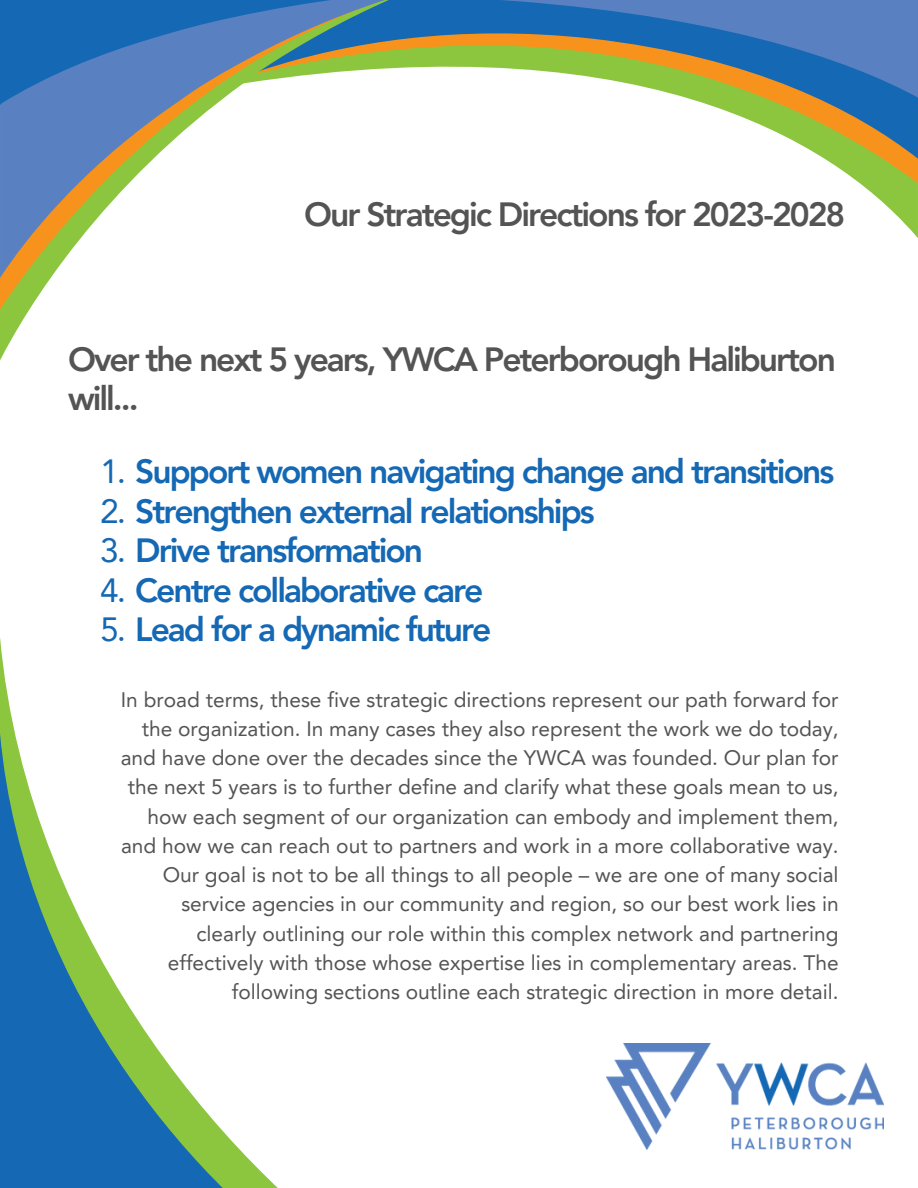
<style>
.page{position:relative;width:918px;height:1188px;background:#fff}
.page>*{position:absolute;margin:0;border:0;box-sizing:border-box;transform-origin:0 0}
.t1{font:800 33.6px "Avenir LT Pro";letter-spacing:-.06em;color:#1568b3}
.t2{font:800 33.6px/39.3px "Avenir LT Pro";letter-spacing:-.06em;color:#545454}
.t3{font:21px/29.2px "Avenir LT Pro";color:#545454;text-align:right}
.s1{font-weight:400}
</style>
<div class="page">
<svg style="left:394px;top:0;width:524px;height:211px"></svg>
<svg style="left:0;top:0;width:394px;height:360px"></svg>
<svg style="left:0;top:278px;width:389px;height:32px"></svg>
<svg style="left:0;top:0;width:389px;height:278px"></svg>
<svg style="left:0;top:0;width:348px;height:105px;background:#5688b0"></svg>
<svg style="left:465px;top:0;width:453px;height:98px;background:#6e929d"></svg>
<svg style="left:1px;top:733px;width:277px;height:455px"></svg>
<img style="left:606px;top:1043px;width:277px;height:106px">
<p class="t2" style="left:304px;top:198px;width:543px">Our Strategic Directions for 2023-2028</p>
<p class="t2" style="left:68px;top:343px;width:769px">Over the next 5 years, YWCA Peterborough Haliburton will...</p>
<p class="t1" style="left:100px;top:458px;width:736px"><span class="s1">1.</span> Support women navigating change and transitions</p>
<p class="t1" style="left:100px;top:497px;width:496px"><span class="s1">2.</span> Strengthen external relationships</p>
<p class="t1" style="left:100px;top:537px;width:325px"><span class="s1">3.</span> Drive transformation</p>
<p class="t1" style="left:100px;top:576px;width:385px"><span class="s1">4.</span> Centre collaborative care</p>
<p class="t1" style="left:100px;top:616px;width:393px"><span class="s1">5.</span> Lead for a dynamic future</p>
<p class="t3" style="left:121px;top:687px;width:719px">In broad terms, these five strategic directions represent our path forward for the organization. In many cases they also represent the work we do today, and have done over the decades since the YWCA was founded. Our plan for the next 5 years is to further define and clarify what these goals mean to us, how each segment of our organization can embody and implement them, and how we can reach out to partners and work in a more collaborative way.<br>Our goal is not to be all things to all people – we are one of many social service agencies in our community and region, so our best work lies in clearly outlining our role within this complex network and partnering effectively with those whose expertise lies in complementary areas. The following sections outline each strategic direction in more detail.</p>
</div>
